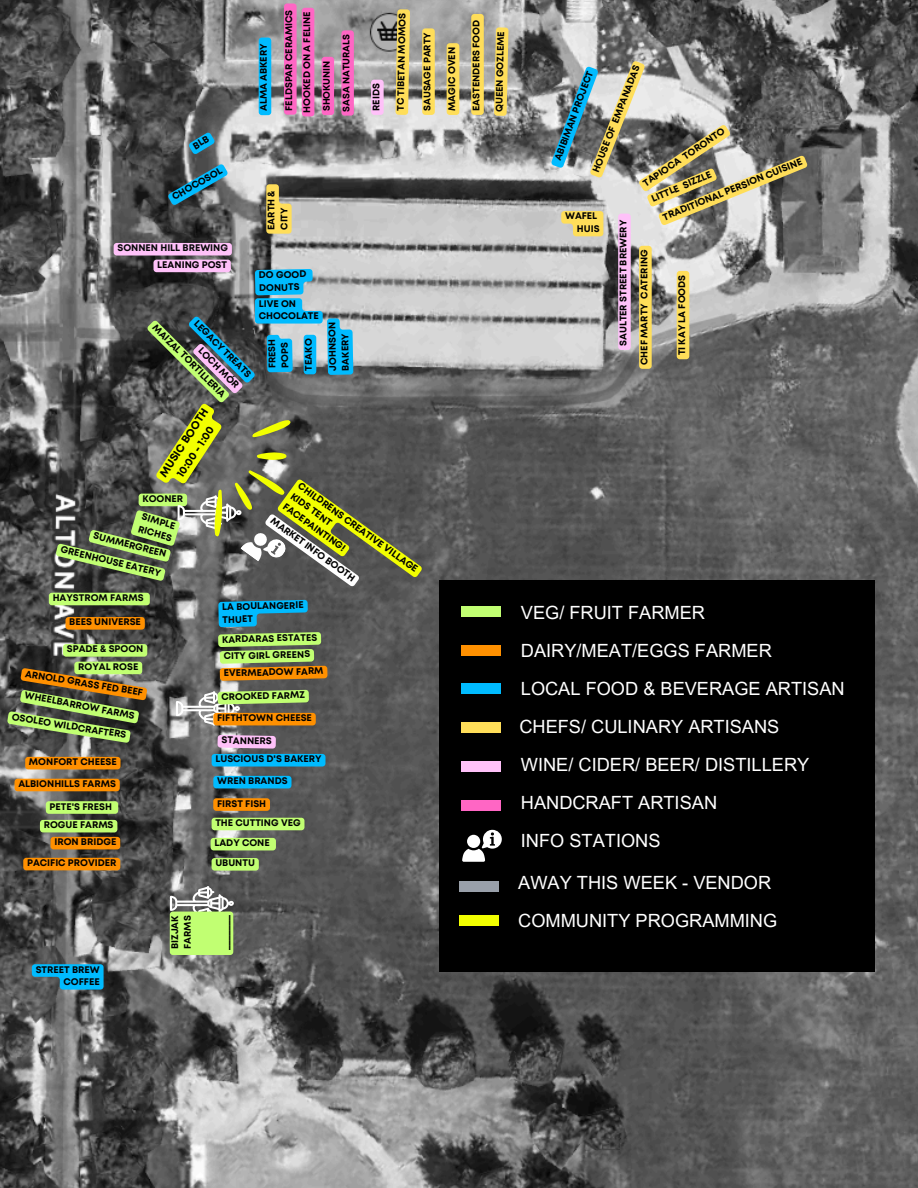
<style>
.page{position:relative;width:918px;height:1188px;background:#fff}
.page>*{position:absolute;margin:0;border:0;box-sizing:border-box;transform-origin:0 0}
.t1{font:18.15px "Arial MT Pro";color:#fff}
.t2{font:700 10.95px/14.5px "Mont";color:#000;text-align:center}
.t3{font:700 9.6px "Mont";color:#000}
.t4{font:700 9.6px "Mont";color:#040606}
.t5{font:700 9.45px "Mont";color:#000}
</style>
<div class="page">
<img style="left:0;top:0;width:918px;height:1188px">
<div style="left:440px;top:580px;width:435px;height:391px;background:#000"></div>
<div style="left:462px;top:606px;width:39px;height:11px;background:#c1ff72"></div>
<div style="left:462px;top:645px;width:39px;height:10px;background:#ff9000"></div>
<div style="left:462px;top:684px;width:39px;height:10px;background:#0bf"></div>
<div style="left:462px;top:761px;width:39px;height:11px;background:#ffc1f9"></div>
<div style="left:462px;top:800px;width:39px;height:10px;background:#ff66c4"></div>
<div style="left:462px;top:723px;width:39px;height:10px;background:#ffde59"></div>
<div style="left:459px;top:881px;width:39px;height:11px;background:#99a0aa"></div>
<svg style="left:462px;top:830px;width:39px;height:31px"></svg>
<div style="left:459px;top:915px;width:39px;height:11px;background:#f2ff00"></div>
<svg style="left:32px;top:964px;width:72px;height:26px;background:#13a4d9"></svg>
<div style="left:15px;top:779px;width:105px;height:12px;background:#ff9000;border-radius:3px"></div>
<svg style="left:46px;top:801px;width:72px;height:13px"></svg>
<svg style="left:40px;top:820px;width:80px;height:29px;background:#bbad3f"></svg>
<div style="left:23px;top:858px;width:97px;height:12px;background:#ff9000;border-radius:3px"></div>
<svg style="left:213px;top:798px;width:57px;height:13px"></svg>
<svg style="left:395px;top:9px;width:15px;height:106px;background:#edd263"></svg>
<svg style="left:259px;top:38px;width:12px;height:77px"></svg>
<svg style="left:447px;top:43px;width:12px;height:72px"></svg>
<svg style="left:422px;top:28px;width:13px;height:87px"></svg>
<svg style="left:266px;top:184px;width:26px;height:50px"></svg>
<svg style="left:167px;top:163px;width:62px;height:43px;background:#42798e"></svg>
<svg style="left:213px;top:776px;width:79px;height:12px"></svg>
<svg style="left:371px;top:80px;width:13px;height:35px"></svg>
<div style="left:114px;top:243px;width:118px;height:13px;background:#ffc1f9;border-radius:3px"></div>
<svg style="left:170px;top:838px;width:106px;height:117px;background:#84996a"></svg>
<svg style="left:551px;top:60px;width:257px;height:351px;background:#99988c"></svg>
<svg style="left:494px;top:27px;width:15px;height:89px"></svg>
<svg style="left:212px;top:818px;width:92px;height:12px"></svg>
<svg style="left:471px;top:14px;width:13px;height:101px"></svg>
<svg style="left:341px;top:30px;width:13px;height:86px"></svg>
<svg style="left:302px;top:8px;width:12px;height:108px"></svg>
<div style="left:284px;top:4px;width:13px;height:111px;background:#ff66c4;border-radius:3px"></div>
<svg style="left:322px;top:57px;width:12px;height:58px"></svg>
<svg style="left:7px;top:260px;width:416px;height:509px;background:#6e7663"></svg>
<svg style="left:188px;top:132px;width:28px;height:23px"></svg>
<p class="t3" style="left:260px;top:111px;width:69px;rotate:-90deg">ALMA ABKERY</p>
<p class="t3" style="left:285px;top:111px;width:103px;rotate:-90deg">FELDSPAR CERAMICS</p>
<p class="t3" style="left:303px;top:113px;width:103px;rotate:-90deg">HOOKED ON A FELINE</p>
<p class="t5" style="left:323px;top:111px;width:52px;rotate:-90deg">SHOKUNIN</p>
<p class="t5" style="left:343px;top:112px;width:79px;rotate:-90deg">SASA NATURALS</p>
<p class="t3" style="left:372px;top:111px;width:29px;rotate:-90deg">REIDS</p>
<p class="t3" style="left:397px;top:111px;width:99px;rotate:-89deg">TC TIBETAN MOMOS</p>
<p class="t3" style="left:424px;top:111px;width:80px;rotate:-90deg">SAUSAGE PARTY</p>
<p class="t3" style="left:448px;top:111px;width:66px;rotate:-90deg">MAGIC OVEN</p>
<p class="t3" style="left:171px;top:194px;width:58px;rotate:-30deg">CHOCOSOL</p>
<h1 class="t4" style="left:117px;top:244px;width:112px">SONNEN HILL BREWING</h1>
<p class="t3" style="left:157px;top:261px;width:71px">LEANING POST</p>
<p class="t3" style="left:268px;top:230px;width:41px;rotate:-90deg">EARTH &amp;</p>
<p class="t3" style="left:280px;top:230px;width:24px;rotate:-90deg">CITY</p>
<p class="t3" style="left:259px;top:271px;width:49px;rotate:-1deg">DO GOOD</p>
<p class="t3" style="left:259px;top:284px;width:42px;rotate:-1deg">DONUTS</p>
<p class="t3" style="left:259px;top:300px;width:39px">LIVE ON</p>
<p class="t3" style="left:259px;top:312px;width:62px">CHOCOLATE</p>
<p class="t3" style="left:198px;top:319px;width:78px;rotate:45deg">LEGACY TREATS</p>
<p class="t3" style="left:157px;top:323px;width:100px;rotate:45deg">MAIZAL TORTILLERIA</p>
<p class="t3" style="left:305px;top:371px;width:33px;rotate:-90deg">TEAKO</p>
<p class="t3" style="left:269px;top:368px;width:31px;rotate:-91deg">FRESH</p>
<p class="t3" style="left:281px;top:368px;width:27px;rotate:-91deg">POPS</p>
<p class="t3" style="left:203px;top:346px;width:54px;rotate:45deg">LOCH MÓR</p>
<p class="t2" style="left:157px;top:472px;width:81px;rotate:-57deg">MUSIC BOOTH<br>10:00 - 1:00</p>
<p class="t3" style="left:329px;top:371px;width:50px;rotate:-91deg">JOHNSON</p>
<p class="t3" style="left:342px;top:371px;width:39px;rotate:-91deg">BAKERY</p>
<p class="t3" style="left:142px;top:495px;width:42px">KOONER</p>
<p class="t3" style="left:143px;top:513px;width:36px;rotate:16deg">SIMPLE</p>
<p class="t3" style="left:139px;top:525px;width:36px;rotate:16deg">RICHES</p>
<p class="t3" style="left:95px;top:531px;width:76px;rotate:15deg">SUMMERGREEN</p>
<p class="t3" style="left:62px;top:545px;width:104px;rotate:14deg">GREENHOUSE EATERY</p>
<p class="t3" style="left:301px;top:482px;width:147px;rotate:36deg">CHILDRENS CREATIVE VILLAGE</p>
<p class="t3" style="left:294px;top:492px;width:50px;rotate:36deg">KIDS TENT</p>
<p class="t3" style="left:286px;top:502px;width:76px;rotate:36deg">FACEPAINTING!</p>
<p class="t3" style="left:274px;top:516px;width:103px;rotate:36deg">MARKET INFO BOOTH</p>
<p class="t3" style="left:53px;top:594px;width:93px">HAYSTROM FARMS</p>
<p class="t3" style="left:69px;top:618px;width:73px">BEES UNIVERSE</p>
<p class="t3" style="left:222px;top:603px;width:83px;rotate:-1deg">LA BOULANGERIE</p>
<p class="t3" style="left:222px;top:616px;width:32px;rotate:-1deg">THUET</p>
<p class="t3" style="left:222px;top:635px;width:97px;rotate:-1deg">KARDARAS ESTATES</p>
<p class="t3" style="left:67px;top:645px;width:78px">SPADE &amp; SPOON</p>
<p class="t3" style="left:224px;top:652px;width:88px;rotate:-1deg">CITY GIRL GREENS</p>
<p class="t3" style="left:78px;top:663px;width:62px">ROYAL ROSE</p>
<p class="t3" style="left:26px;top:670px;width:121px;rotate:9deg">ARNOLD GRASS FED BEEF</p>
<p class="t3" style="left:26px;top:691px;width:113px;rotate:11deg">WHEELBARROW FARMS</p>
<p class="t3" style="left:13px;top:713px;width:117px;rotate:9deg">OSOLEO WILDCRAFTERS</p>
<p class="t3" style="left:224px;top:669px;width:101px;rotate:-1deg">EVERMEADOW FARM</p>
<p class="t3" style="left:221px;top:693px;width:85px;rotate:-1deg">CROOKED FARMZ</p>
<p class="t3" style="left:222px;top:736px;width:52px;rotate:1deg">STANNERS</p>
<h1 class="t3" style="left:217px;top:714px;width:96px">FIFTHTOWN CHEESE</h1>
<p class="t3" style="left:29px;top:758px;width:89px">MONFORT CHEESE</p>
<p class="t3" style="left:215px;top:755px;width:108px">LUSCIOUS D'S BAKERY</p>
<p class="t3" style="left:18px;top:780px;width:99px">ALBIONHILLS FARMS</p>
<h2 class="t3" style="left:217px;top:777px;width:72px">WREN BRANDS</h2>
<p class="t3" style="left:50px;top:803px;width:64px">PETE'S FRESH</p>
<p class="t3" style="left:44px;top:821px;width:71px">ROGUE FARMS</p>
<p class="t3" style="left:27px;top:859px;width:91px">PACIFIC PROVIDER</p>
<p class="t3" style="left:54px;top:838px;width:64px">IRON BRIDGE</p>
<p class="t3" style="left:217px;top:800px;width:51px">FIRST FISH</p>
<p class="t3" style="left:215px;top:819px;width:87px">THE CUTTING VEG</p>
<h1 class="t3" style="left:214px;top:839px;width:57px">LADY CONE</h1>
<h1 class="t3" style="left:215px;top:859px;width:41px">UBUNTU</h1>
<p class="t3" style="left:36px;top:966px;width:66px">STREET BREW</p>
<p class="t3" style="left:64px;top:978px;width:38px">COFFEE</p>
<p class="t3" style="left:171px;top:949px;width:35px;rotate:-90deg">BIZJAK</p>
<p class="t3" style="left:184px;top:949px;width:35px;rotate:-90deg">FARMS</p>
<p class="t3" style="left:222px;top:950px;width:36px;rotate:-90deg">_______</p>
<p class="t3" style="left:473px;top:111px;width:93px;rotate:-90deg">EASTENDERS FOOD</p>
<p class="t5" style="left:496px;top:112px;width:82px;rotate:-89deg">QUEEN GOZLEME</p>
<p class="t3" style="left:592px;top:171px;width:116px;rotate:-69deg">HOUSE OF EMPANADAS</p>
<p class="t3" style="left:554px;top:159px;width:96px;rotate:-70deg">ABIBIMAN PROJECT</p>
<p class="t3" style="left:642px;top:181px;width:98px;rotate:-34deg">TAPIOCA TORONTO</p>
<p class="t3" style="left:662px;top:214px;width:151px;rotate:-22deg">TRADITIONAL PERSION CUISINE</p>
<p class="t3" style="left:650px;top:196px;width:66px;rotate:-23deg">LITTLE SIZZLE</p>
<p class="t3" style="left:565px;top:212px;width:34px">WAFEL</p>
<p class="t3" style="left:577px;top:225px;width:24px">HUIS</p>
<p class="t3" style="left:620px;top:346px;width:128px;rotate:-90deg">SAULTER STREET BREWERY</p>
<p class="t3" style="left:640px;top:365px;width:117px;rotate:-90deg">CHEF MARTY CATERING</p>
<p class="t3" style="left:678px;top:355px;width:82px;rotate:-90deg">TI KAY LA FOODS</p>
<h1 class="t1" style="left:521px;top:605px;width:186px">VEG/ FRUIT FARMER</h1>
<p class="t1" style="left:521px;top:643px;width:252px">DAIRY/MEAT/EGGS FARMER</p>
<h1 class="t1" style="left:521px;top:682px;width:325px">LOCAL FOOD &amp; BEVERAGE ARTISAN</h1>
<p class="t1" style="left:519px;top:720px;width:262px">CHEFS/ CULINARY ARTISANS</p>
<h1 class="t1" style="left:521px;top:758px;width:290px">WINE/ CIDER/ BEER/ DISTILLERY</h1>
<h1 class="t1" style="left:521px;top:796px;width:198px">HANDCRAFT ARTISAN</h1>
<h1 class="t1" style="left:521px;top:834px;width:141px">INFO STATIONS</h1>
<p class="t1" style="left:518px;top:876px;width:254px">AWAY THIS WEEK - VENDOR</p>
<p class="t1" style="left:518px;top:914px;width:260px">COMMUNITY PROGRAMMING</p>
</div>
